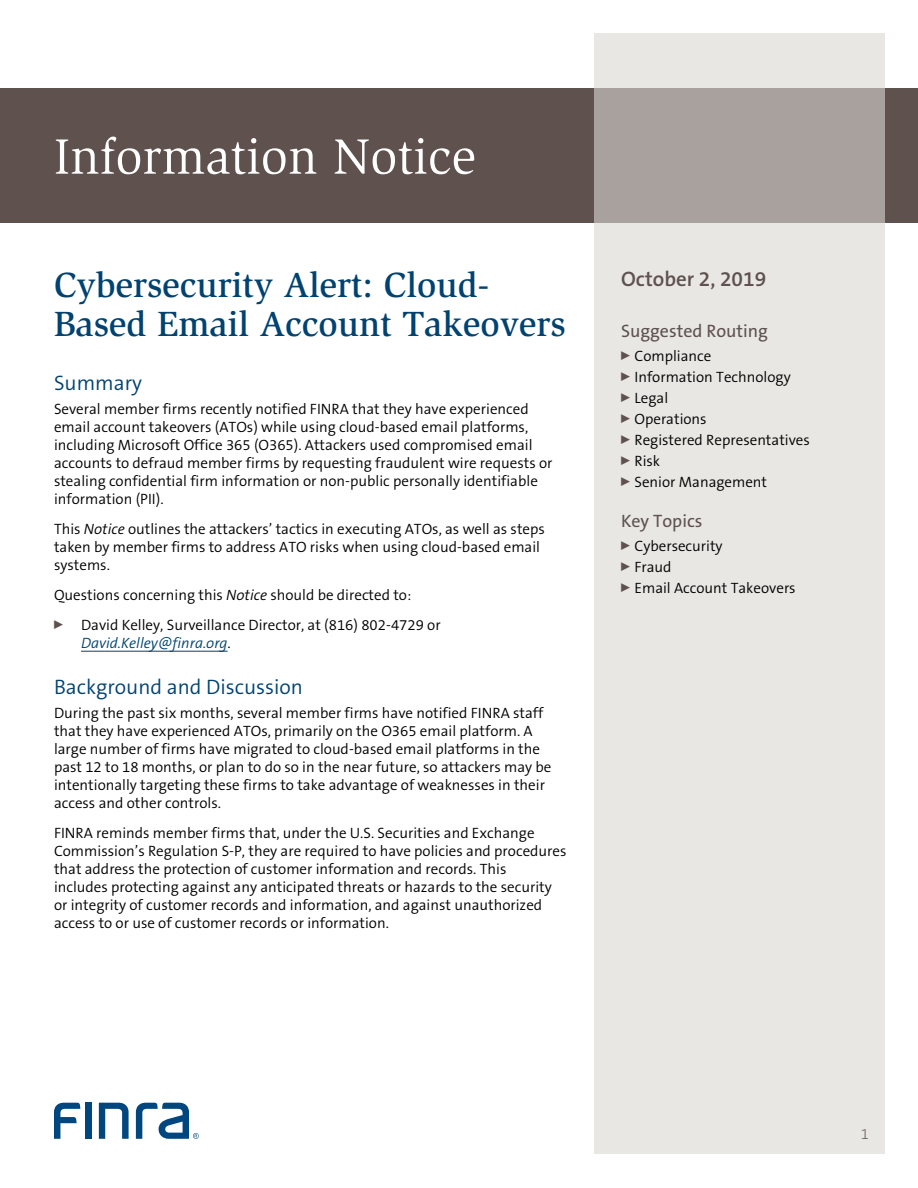
<style>
.page{position:relative;width:918px;height:1188px;background:#fff}
.page>*{position:absolute;margin:0;border:0;box-sizing:border-box;transform-origin:0 0}
.t1{font:51px "Slimbach LT";color:#fff}
.notice_head{font:500 36px/39px "Slimbach LT";color:#004270}
.text_head{font:300 21px "The Sans B4";color:#004270}
.t2{font:600 21px "The Sans B6";color:#5e514e}
.sidebar_head{font:18px "The Sans B5 Plain";color:#5e514e}
.text{font:300 15px/18px "The Sans B4";color:#000}
.t3{font:200 15px "The Sans B2";color:#5e514e}
.s1{font-style:italic}
.s2{font-style:italic;color:#004270}
</style>
<div class="page">
<div style="left:0;top:88px;width:918px;height:135px;background:#5e514e"></div>
<svg style="left:594px;top:34px;width:290px;height:1120px;background:#e1dedb"></svg>
<div style="left:85px;top:1103px;width:6px;height:36px;background:#00467f"></div>
<svg style="left:99px;top:1103px;width:30px;height:36px"></svg>
<svg style="left:54px;top:1103px;width:26px;height:36px"></svg>
<svg style="left:136px;top:1103px;width:63px;height:36px"></svg>
<hr style="left:81px;top:651px;width:147px;height:1px;background:#004270">
<h1 class="t1" style="left:54px;top:127px;width:423px">Information Notice</h1>
<p class="notice_head" style="left:54px;top:265px;width:513px">Cybersecurity Alert: Cloud-<br>Based Email Account Takeovers</p>
<p class="text_head" style="left:54px;top:372px;width:90px">Summary</p>
<p class="text" style="left:54px;top:400px;width:500px">Several member firms recently notified FINRA that they have experienced email account takeovers (ATOs) while using cloud-based email platforms, including Microsoft Office 365 (O365). Attackers used compromised email accounts to defraud member firms by requesting fraudulent wire requests or stealing confidential firm information or non-public personally identifiable information (PII).</p>
<p class="text" style="left:54px;top:520px;width:492px">This <span class="s1">Notice</span> outlines the attackers’ tactics in executing ATOs, as well as steps taken by member firms to address ATO risks when using cloud-based email systems.</p>
<p class="text" style="left:54px;top:586px;width:359px">Questions concerning this <span class="s1">Notice</span> should be directed to:</p>
<p class="text" style="left:81px;top:616px;width:361px;text-indent:-27px"><sup>0</sup> David Kelley, Surveillance Director, at (816) 802-4729 or<br><span class="s2">David.Kelley@finra.org</span>.</p>
<p class="text_head" style="left:54px;top:676px;width:251px">Background and Discussion</p>
<p class="text" style="left:54px;top:704px;width:499px">During the past six months, several member firms have notified FINRA staff that they have experienced ATOs, primarily on the O365 email platform. A large number of firms have migrated to cloud-based email platforms in the past 12 to 18 months, or plan to do so in the near future, so attackers may be intentionally targeting these firms to take advantage of weaknesses in their access and other controls.</p>
<p class="text" style="left:54px;top:824px;width:514px">FINRA reminds member firms that, under the U.S. Securities and Exchange Commission’s Regulation S-P, they are required to have policies and procedures that address the protection of customer information and records. This<br>includes protecting against any anticipated threats or hazards to the security or integrity of customer records and information, and against unauthorized access to or use of customer records or information.</p>
<h3 class="t2" style="left:621px;top:267px;width:147px">October 2, 2019</h3>
<p class="sidebar_head" style="left:621px;top:322px;width:149px">Suggested Routing</p>
<p class="text" style="left:621px;top:348px;width:92px"><sup>0</sup> Compliance</p>
<p class="text" style="left:621px;top:369px;width:171px"><sup>0</sup> Information Technology</p>
<p class="text" style="left:621px;top:390px;width:49px"><sup>0</sup> Legal</p>
<p class="text" style="left:621px;top:411px;width:87px"><sup>0</sup> Operations</p>
<p class="text" style="left:621px;top:432px;width:190px"><sup>0</sup> Registered Representatives</p>
<p class="text" style="left:621px;top:453px;width:41px"><sup>0</sup> Risk</p>
<p class="text" style="left:621px;top:474px;width:148px"><sup>0</sup> Senior Management</p>
<p class="sidebar_head" style="left:621px;top:511px;width:83px">Key Topics</p>
<p class="text" style="left:621px;top:537px;width:103px"><sup>0</sup> Cybersecurity</p>
<p class="text" style="left:621px;top:558px;width:52px"><sup>0</sup> Fraud</p>
<p class="text" style="left:621px;top:579px;width:176px"><sup>0</sup> Email Account Takeovers</p>
<p class="t3" style="left:861px;top:1126px;width:10px">1</p>
</div>
